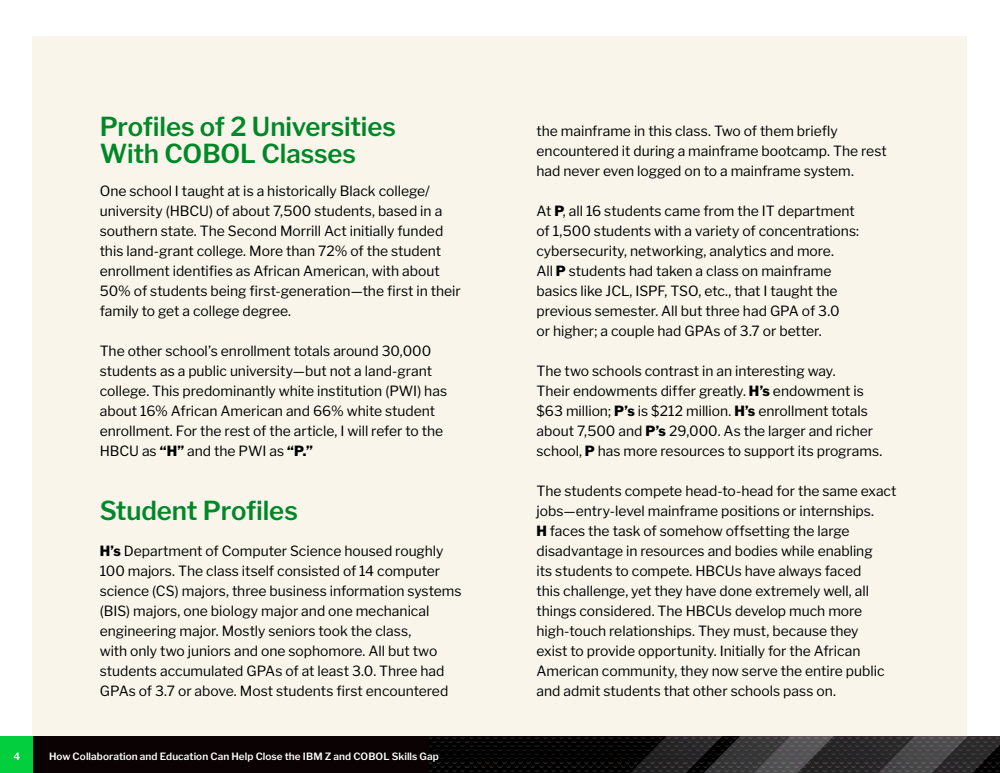
<style>
.page{position:relative;width:1000px;height:773px;background:#fff}
.page>*{position:absolute;margin:0;border:0;box-sizing:border-box;transform-origin:0 0}
.Subhead{font:600 26px/27px "Libre Franklin";letter-spacing:-.005em;color:#008828}
.Body_Copy_copy{font:14px/20px "Libre Franklin";color:#000}
.t1{font:600 10px "Libre Franklin";letter-spacing:.01em;color:#fff}
.s1{font-weight:800}
</style>
<div class="page">
<div style="left:33px;top:36px;width:934px;height:736px;background:#f9f5eb"></div>
<div style="left:33px;top:737px;width:967px;height:36px;background:#0a0203"></div>
<div style="left:0;top:737px;width:33px;height:36px;background:#03ce3d"></div>
<svg style="left:429px;top:737px;width:571px;height:35px"></svg>
<p class="Subhead" style="left:100px;top:113px;width:298px">Profiles of 2 Universities<br>With COBOL Classes</p>
<p class="Body_Copy_copy" style="left:100px;top:181px;width:363px">One school I taught at is a historically Black college/ university (HBCU) of about 7,500 students, based in a southern state. The Second Morrill Act initially funded this land-grant college. More than 72% of the student enrollment identifies as African American, with about 50% of students being first-generation—the first in their family to get a college degree.</p>
<p class="Body_Copy_copy" style="left:100px;top:341px;width:349px">The other school’s enrollment totals around 30,000 students as a public university—but not a land-grant college. This predominantly white institution (PWI) has about 16% African American and 66% white student enrollment. For the rest of the article, I will refer to the HBCU as <span class="s1">“H”</span> and the PWI as <span class="s1">“P.”</span></p>
<p class="Subhead" style="left:100px;top:497px;width:200px">Student Profiles</p>
<p class="Body_Copy_copy" style="left:100px;top:541px;width:363px"><span class="s1">H’s</span> Department of Computer Science housed roughly 100 majors. The class itself consisted of 14 computer science (CS) majors, three business information systems (BIS) majors, one biology major and one mechanical engineering major. Mostly seniors took the class,<br>with only two juniors and one sophomore. All but two students accumulated GPAs of at least 3.0. Three had GPAs of 3.7 or above. Most students first encountered</p>
<p class="t1" style="left:14px;top:750px;width:8px">4</p>
<p class="t1" style="left:49px;top:750px;width:392px">How Collaboration and Education Can Help Close the IBM Z and COBOL Skills Gap</p>
<p class="t1" style="left:73px;top:750px;width:392px">Open Source Bolsters Power Systems M d rnization and Hybrid Cloud Str tegies</p>
<p class="Body_Copy_copy" style="left:537px;top:121px;width:352px">the mainframe in this class. Two of them briefly encountered it during a mainframe bootcamp. The rest had never even logged on to a mainframe system.</p>
<p class="Body_Copy_copy" style="left:537px;top:201px;width:324px">At <span class="s1">P</span>, all 16 students came from the IT department of 1,500 students with a variety of concentrations: cybersecurity, networking, analytics and more.<br>All <span class="s1">P</span> students had taken a class on mainframe basics like JCL, ISPF, TSO, etc., that I taught the previous semester. All but three had GPA of 3.0<br>or higher; a couple had GPAs of 3.7 or better.</p>
<p class="Body_Copy_copy" style="left:536px;top:361px;width:347px">The two schools contrast in an interesting way.<br>Their endowments differ greatly. <span class="s1">H’s</span> endowment is $63 million; <span class="s1">P’s</span> is $212 million. <span class="s1">H’s</span> enrollment totals about 7,500 and <span class="s1">P’s</span> 29,000. As the larger and richer school, <span class="s1">P</span> has more resources to support its programs.</p>
<p class="Body_Copy_copy" style="left:536px;top:481px;width:362px">The students compete head-to-head for the same exact jobs—entry-level mainframe positions or internships.<br><span class="s1">H</span> faces the task of somehow offsetting the large disadvantage in resources and bodies while enabling<br>its students to compete. HBCUs have always faced<br>this challenge, yet they have done extremely well, all things considered. The HBCUs develop much more high-touch relationships. They must, because they<br>exist to provide opportunity. Initially for the African American community, they now serve the entire public and admit students that other schools pass on.</p>
</div>
